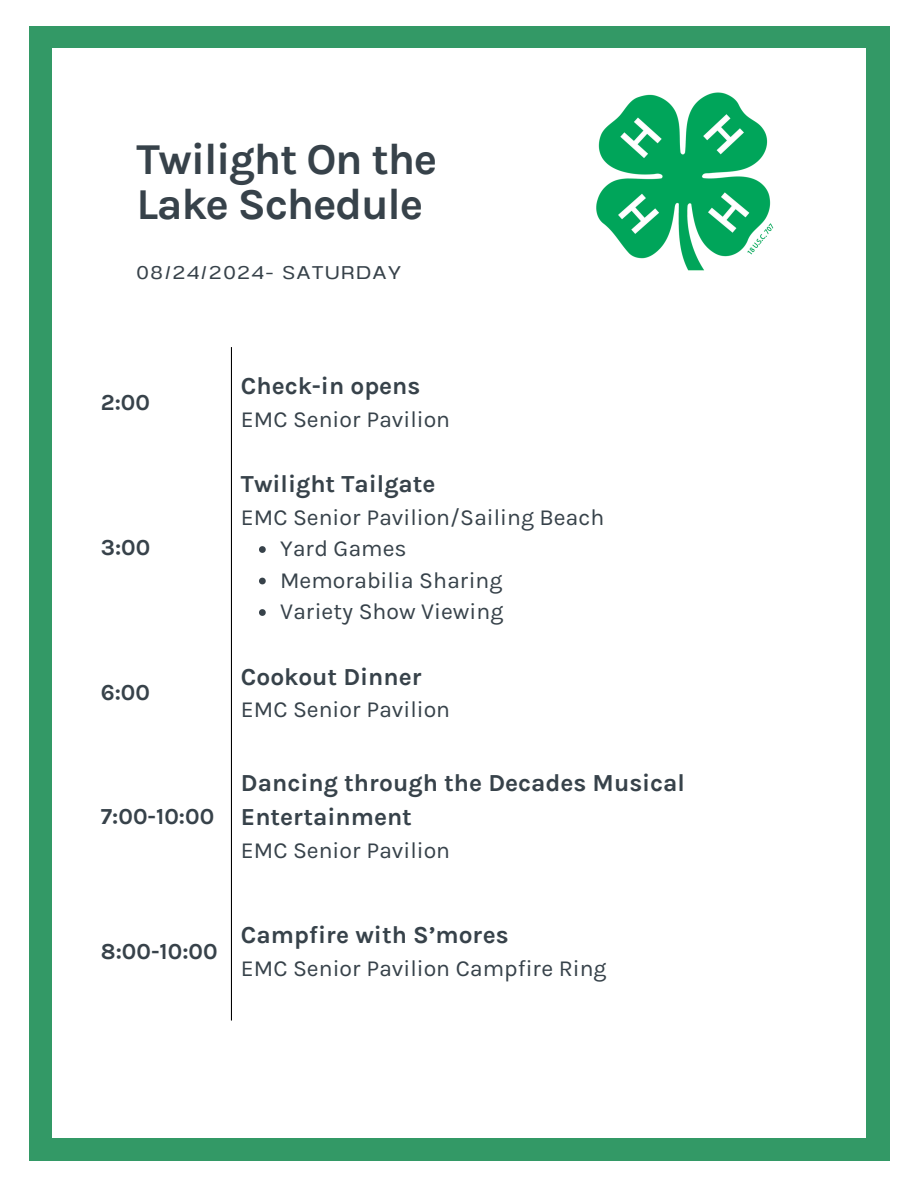
<style>
.page{position:relative;width:918px;height:1188px;background:#fff}
.page>*{position:absolute;margin:0;border:0;box-sizing:border-box;transform-origin:0 0}
.t1{font:700 44.1px/45px "Karla";letter-spacing:-.03em;color:#37424a}
.t2{font:700 24.45px/33.8px "Karla";color:#37424a}
.t3{font:22.95px "Karla";color:#37424a}
.t4{font:700 22.95px "Karla";color:#37424a}
.t5{font:18.3px "Anantason Wd 125";letter-spacing:.1em;color:#37424a}
</style>
<div class="page">
<div style="left:29px;top:26px;width:860px;height:1134px;background:#396"></div>
<div style="left:52px;top:48px;width:814px;height:1090px;background:#fff"></div>
<svg style="left:259px;top:546px;width:7px;height:7px"></svg>
<svg style="left:259px;top:578px;width:7px;height:6px"></svg>
<svg style="left:259px;top:609px;width:7px;height:7px"></svg>
<hr style="left:231px;top:347px;width:1px;height:674px;background:#000">
<img style="left:597px;top:92px;width:177px;height:179px">
<p class="t1" style="left:136px;top:137px;width:302px">Twilight On the<br>Lake Schedule</p>
<p class="t5" style="left:136px;top:262px;width:266px">08/24/2024- SATURDAY</p>
<h1 class="t4" style="left:101px;top:389px;width:51px">2:00</h1>
<p class="t4" style="left:101px;top:534px;width:51px">3:00</p>
<p class="t4" style="left:101px;top:679px;width:51px">6:00</p>
<p class="t4" style="left:101px;top:803px;width:115px">7:00-10:00</p>
<p class="t2" style="left:241px;top:369px;width:181px">Check-in opens</p>
<p class="t3" style="left:241px;top:406px;width:211px">EMC Senior Pavilion</p>
<p class="t2" style="left:241px;top:467px;width:196px">Twilight Tailgate</p>
<p class="t3" style="left:241px;top:504px;width:365px">EMC Senior Pavilion/Sailing Beach</p>
<p class="t3" style="left:280px;top:535px;width:128px">Yard Games</p>
<p class="t3" style="left:280px;top:567px;width:224px">Memorabilia Sharing</p>
<p class="t3" style="left:280px;top:598px;width:225px">Variety Show Viewing</p>
<p class="t2" style="left:241px;top:660px;width:183px">Cookout Dinner</p>
<p class="t3" style="left:241px;top:696px;width:211px">EMC Senior Pavilion</p>
<p class="t2" style="left:241px;top:766px;width:446px">Dancing through the Decades Musical<br>Entertainment</p>
<p class="t3" style="left:241px;top:837px;width:211px">EMC Senior Pavilion</p>
<p class="t4" style="left:101px;top:938px;width:118px">8:00-10:00</p>
<p class="t2" style="left:241px;top:918px;width:269px">Campfire with S’mores</p>
<p class="t3" style="left:241px;top:955px;width:367px">EMC Senior Pavilion Campfire Ring</p>
</div>
